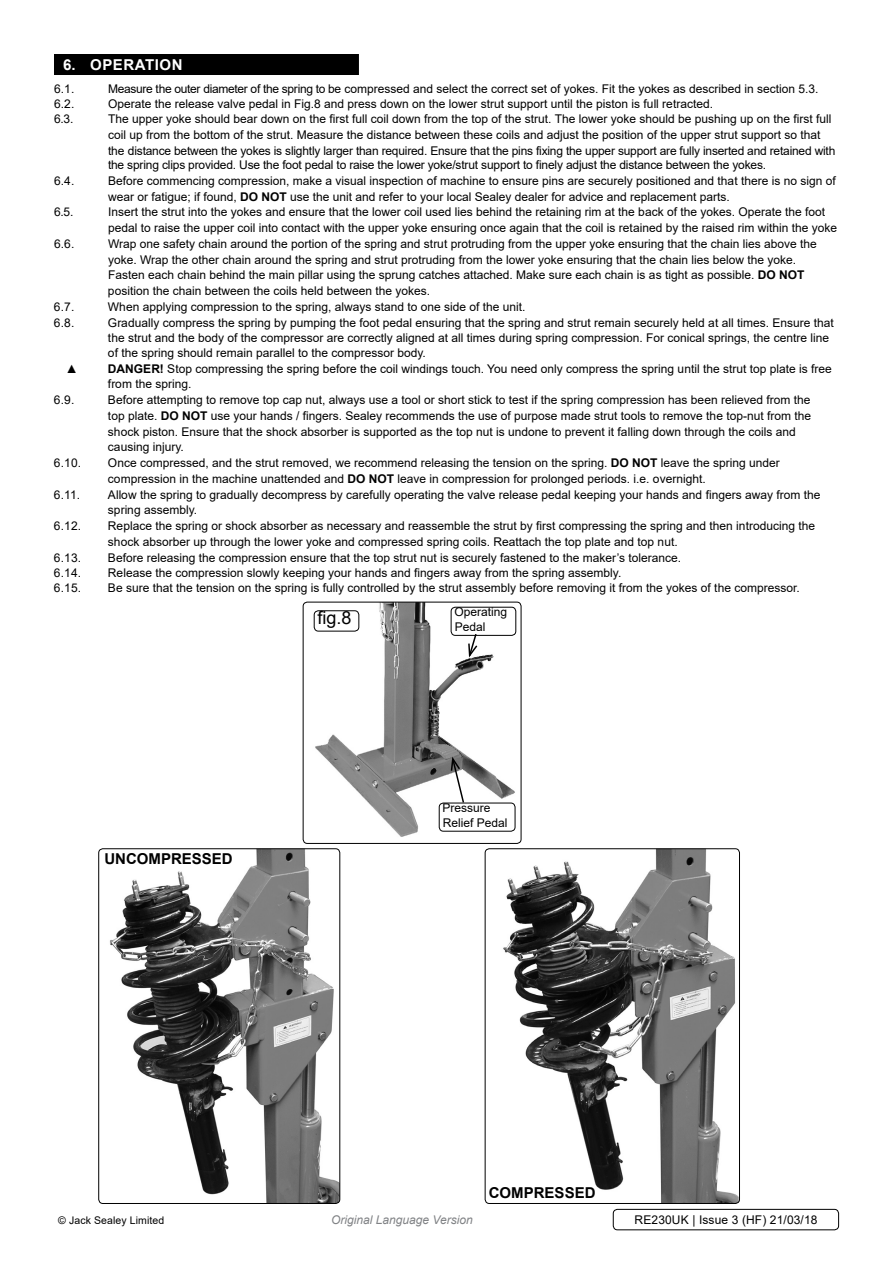
<style>
.page{position:relative;width:893px;height:1263px;background:#fff}
.page>*{position:absolute;margin:0;border:0;box-sizing:border-box;transform-origin:0 0}
.t1{font:18px "Arial";color:#000}
.t2{font:700 15px "Arial";color:#000}
.t3{font:700 15px "Arial";color:#fff}
.t4{font:12px/15.8px "Arial";color:#000}
.t5{font:italic 12px "Arial";color:#808285}
.t6{font:10.5px "Arial";letter-spacing:.01em;color:#000}
.s1{font-weight:700}
</style>
<div class="page">
<div style="left:54px;top:54px;width:305px;height:21px;background:#000"></div>
<img style="left:303px;top:602px;width:214px;height:241px">
<div style="left:303px;top:602px;width:218px;height:242px;border:1px solid #000;border-radius:4px"></div>
<img style="left:110px;top:849px;width:230px;height:354px">
<div style="left:98px;top:848px;width:242px;height:356px;border:1px solid #000;border-radius:4px"></div>
<img style="left:503px;top:850px;width:235px;height:352px">
<div style="left:485px;top:848px;width:255px;height:356px;border:1px solid #000;border-radius:4px"></div>
<div style="left:314px;top:610px;width:45px;height:21px;border:1px solid #000;border-radius:4px"></div>
<div style="left:451px;top:607px;width:65px;height:29px;border:1px solid #000;border-radius:4px"></div>
<svg style="left:467px;top:632px;width:12px;height:28px"></svg>
<div style="left:439px;top:803px;width:76px;height:28px;border:1px solid #000;border-radius:4px"></div>
<svg style="left:450px;top:755px;width:15px;height:49px"></svg>
<div style="left:613px;top:1209px;width:226px;height:21px;border:1px solid #000;border-radius:4px"></div>
<p class="t3" style="left:63px;top:54px;width:51px">6. OPER</p>
<p class="t3" style="left:135px;top:54px;width:21px">ATION</p>
<p class="t4" style="left:54px;top:81px;width:22px">6.1.</p>
<p class="t4" style="left:108px;top:81px;width:712px">Measure the outer diameter of the spring to be compressed and select the correct set of yokes. Fit the yokes as described in section 5.3.</p>
<p class="t4" style="left:54px;top:95px;width:22px">6.2.</p>
<p class="t4" style="left:108px;top:95px;width:606px">Operate the release valve pedal in Fig.8 and press down on the lower strut support until the piston is full retracted.</p>
<p class="t4" style="left:54px;top:111px;width:21px">6.3.</p>
<p class="t4" style="left:108px;top:111px;width:729px">The upper yoke should bear down on the first full coil down from the top of the strut. The lower yoke should be pushing up on the first full coil up from the bottom of the strut. Measure the distance between these coils and adjust the position of the upper strut support so that the distance between the yokes is slightly larger than required. Ensure that the pins fixing the upper support are fully inserted and retained with</p>
<p class="t4" style="left:108px;top:157px;width:660px">the spring clips provided. Use the foot pedal to raise the lower yoke/strut support to finely adjust the distance between the yokes.</p>
<p class="t4" style="left:54px;top:173px;width:22px">6.4.</p>
<p class="t4" style="left:108px;top:173px;width:729px">Before commencing compression, make a visual inspection of machine to ensure pins are securely positioned and that there is no sign of wear or fatigue; if found, <span class="s1">DO NOT</span> use the unit and refer to your local Sealey dealer for advice and replacement parts.</p>
<p class="t4" style="left:54px;top:204px;width:21px">6.5.</p>
<p class="t4" style="left:108px;top:204px;width:731px">Insert the strut into the yokes and ensure that the lower coil used lies behind the retaining rim at the back of the yokes. Operate the foot pedal to raise the upper coil into contact with the upper yoke ensuring once again that the coil is retained by the raised rim within the yoke</p>
<p class="t4" style="left:54px;top:236px;width:22px">6.6.</p>
<p class="t4" style="left:108px;top:236px;width:710px">Wrap one safety chain around the portion of the spring and strut protruding from the upper yoke ensuring that the chain lies above the yoke. Wrap the other chain around the spring and strut protruding from the lower yoke ensuring that the chain lies below the yoke.<br>Fasten each chain behind the main pillar using the sprung catches attached. Make sure each chain is as tight as possible. <span class="s1">DO NOT </span>position the chain between the coils held between the yokes.</p>
<p class="t4" style="left:54px;top:299px;width:22px">6.7.</p>
<p class="t4" style="left:108px;top:299px;width:419px">When applying compression to the spring, always stand to one side of the unit.</p>
<p class="t4" style="left:54px;top:314px;width:22px">6.8.</p>
<p class="t4" style="left:108px;top:314px;width:727px">Gradually compress the spring by pumping the foot pedal ensuring that the spring and strut remain securely held at all times. Ensure that the strut and the body of the compressor are correctly aligned at all times during spring compression. For conical springs, the centre line</p>
<p class="t4" style="left:108px;top:345px;width:319px">of the spring should remain parallel to the compressor body.</p>
<p class="t4" style="left:66px;top:360px;width:13px">▲</p>
<p class="t4" style="left:108px;top:360px;width:725px"><span class="s1">DANGER!</span> Stop compressing the spring before the coil windings touch. You need only compress the spring until the strut top plate is free from the spring.</p>
<p class="t4" style="left:54px;top:392px;width:22px">6.9.</p>
<p class="t4" style="left:108px;top:392px;width:704px">Before attempting to remove top cap nut, always use a tool or short stick to test if the spring compression has been relieved from the top plate. <span class="s1">DO NOT</span> use your hands / fingers. Sealey recommends the use of purpose made strut tools to remove the top-nut from the shock piston. Ensure that the shock absorber is supported as the top nut is undone to prevent it falling down through the coils and causing injury.</p>
<p class="t4" style="left:54px;top:455px;width:29px">6.10.</p>
<p class="t4" style="left:108px;top:455px;width:673px">Once compressed, and the strut removed, we recommend releasing the tension on the spring. <span class="s1">DO NOT</span> leave the spring under compression in the machine unattended and <span class="s1">DO NOT</span> leave in compression for prolonged periods. i.e. overnight.</p>
<p class="t4" style="left:54px;top:486px;width:28px">6.11.</p>
<p class="t4" style="left:108px;top:486px;width:714px">Allow the spring to gradually decompress by carefully operating the valve release pedal keeping your hands and fingers away from the spring assembly.</p>
<p class="t4" style="left:54px;top:518px;width:29px">6.12.</p>
<p class="t4" style="left:108px;top:518px;width:708px">Replace the spring or shock absorber as necessary and reassemble the strut by first compressing the spring and then introducing the shock absorber up through the lower yoke and compressed spring coils. Reattach the top plate and top nut.</p>
<p class="t4" style="left:54px;top:549px;width:29px">6.13.</p>
<p class="t4" style="left:108px;top:549px;width:575px">Before releasing the compression ensure that the top strut nut is securely fastened to the maker’s tolerance.</p>
<p class="t4" style="left:54px;top:565px;width:29px">6.14.</p>
<p class="t4" style="left:108px;top:565px;width:515px">Release the compression slowly keeping your hands and fingers away from the spring assembly.</p>
<p class="t4" style="left:54px;top:579px;width:29px">6.15.</p>
<p class="t4" style="left:108px;top:579px;width:693px">Be sure that the tension on the spring is fully controlled by the strut assembly before removing it from the yokes of the compressor.</p>
<h1 class="t1" style="left:318px;top:605px;width:36px">fig.8</h1>
<p class="t4" style="left:454px;top:605px;width:54px;line-height:14.4px">Operating<br>Pedal</p>
<p class="t2" style="left:104px;top:848px;width:130px">UNCOMPRESSED</p>
<p class="t4" style="left:443px;top:801px;width:67px;line-height:14.4px">Pressure<br>Relief Pedal</p>
<p class="t2" style="left:489px;top:1182px;width:108px">COMPRESSED</p>
<p class="t6" style="left:58px;top:1213px;width:108px">© Jack Sealey Limited</p>
<p class="t5" style="left:331px;top:1212px;width:143px">Original Language Version</p>
<p class="t4" style="left:634px;top:1212px;width:185px">RE230UK | Issue 3 (HF) 21/03/18</p>
</div>
